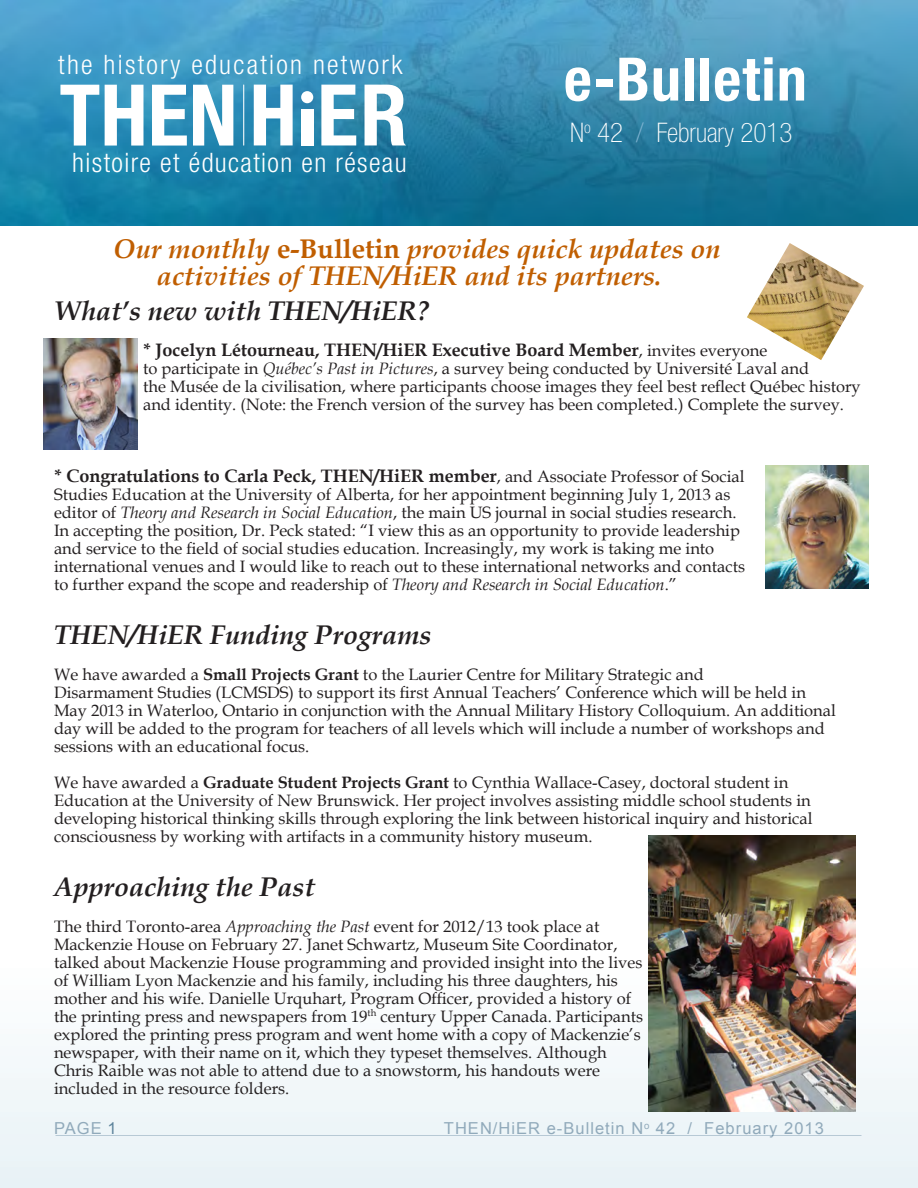
<style>
.page{position:relative;width:918px;height:1188px;background:#fff}
.page>*{position:absolute;margin:0;border:0;box-sizing:border-box;transform-origin:0 0}
.t1{font:700 condensed 85.2px "Helvetica Neue";color:#fff}
.t2{font:700 condensed 60px "Helvetica Neue";letter-spacing:.02em;color:#fff}
.t3{font:italic 700 27px "Book Antiqua";color:#c05e00}
.t4{font:italic 700 27px "Book Antiqua";color:#231f20}
.t5{font:100 condensed 27px "Helvetica Neue";color:#fff}
.t6{font:300 condensed 26.85px "Helvetica Neue";letter-spacing:.05em;color:#fff}
.t7{font:300 condensed 26.85px "Helvetica Neue";letter-spacing:.07em;color:#fff}
.t8{font:700 18px "Book Antiqua";color:#231f20}
.t9{font:16.5px/18px "Book Antiqua";color:#231f20}
.t10{font:16.5px "Arial";letter-spacing:.06em;color:#91aabb}
.s1{color:#7fb3d1}
.s2{font-style:normal}
.s3{font-weight:400;font-size:16.5px}
.s4{font-style:italic}
.s5{font-weight:700}
.s6{color:#5e849c}
</style>
<div class="page">
<div style="left:0;top:963px;width:918px;height:225px;background:#f2f7f9"></div>
<hr style="left:56px;top:1135px;width:805px;height:1px;background:#003b62">
<img style="left:0;top:0;width:918px;height:226px">
<hr style="left:243px;top:85px;width:1px;height:60px;background:#fff">
<div style="left:301px;top:109px;width:12px;height:36px;background:#fff"></div>
<div style="left:301px;top:91px;width:12px;height:12px;background:#fff;border-radius:50%"></div>
<img style="left:747px;top:243px;width:117px;height:117px">
<img style="left:766px;top:465px;width:103px;height:123px">
<img style="left:44px;top:338px;width:93px;height:112px">
<img style="left:648px;top:836px;width:207px;height:276px">
<p class="t7" style="left:58px;top:49px;width:346px">the history education network</p>
<p class="t1" style="left:59px;top:64px;width:350px">THENH ER</p>
<p class="t6" style="left:72px;top:147px;width:336px">histoire et éducation en réseau</p>
<p class="t2" style="left:564px;top:43px;width:244px">e-Bulletin</p>
<p class="t5" style="left:570px;top:117px;width:224px">N<sup>o</sup> 42 <span class="s1">/</span> February 2013</p>
<p class="t3" style="left:113px;top:230px;width:609px">Our monthly <span class="s2">e-Bulletin</span> provides quick updates on</p>
<p class="t3" style="left:157px;top:257px;width:507px">activities of THEN/HiER and its partners.</p>
<p class="t4" style="left:54px;top:292px;width:377px">What’s new with THEN/HiER?</p>
<p class="t8" style="left:143px;top:337px;width:626px">* Jocelyn Létourneau, THEN/HiER Executive Board Member<span class="s3">, invites everyone</span></p>
<p class="t9" style="left:143px;top:359px;width:719px">to participate in <span class="s4">Québec’s Past in Pictures</span>, a survey being conducted by Université Laval and<br>the Musée de la civilisation, where participants choose images they feel best reflect Québec history and identity. (Note: the French version of the survey has been completed.) Complete the survey.</p>
<p class="t8" style="left:54px;top:463px;width:692px">* Congratulations to Carla Peck, THEN/HiER member<span class="s3">, and Associate Professor of Social</span></p>
<p class="t9" style="left:54px;top:485px;width:693px">Studies Education at the University of Alberta, for her appointment beginning July 1, 2013 as editor of <span class="s4">Theory and Research in Social Education</span>, the main US journal in social studies research.<br>In accepting the position, Dr. Peck stated: “I view this as an opportunity to provide leadership and service to the field of social studies education. Increasingly, my work is taking me into international venues and I would like to reach out to these international networks and contacts to further expand the scope and readership of <span class="s4">Theory and Research in Social Education</span>.”</p>
<p class="t4" style="left:54px;top:616px;width:379px">THEN/HiER Funding Programs</p>
<p class="t9" style="left:54px;top:665px;width:651px">We have awarded a <span class="s5">Small Projects Grant</span> to the Laurier Centre for Military Strategic and</p>
<p class="t9" style="left:54px;top:683px;width:754px">Disarmament Studies (LCMSDS) to support its first Annual Teachers’ Conference which will be held in</p>
<p class="t9" style="left:54px;top:701px;width:783px">May 2013 in Waterloo, Ontario in conjunction with the Annual Military History Colloquium. An additional day will be added to the program for teachers of all levels which will include a number of workshops and sessions with an educational focus.</p>
<p class="t9" style="left:54px;top:773px;width:760px">We have awarded a <span class="s5">Graduate Student Projects Grant</span> to Cynthia Wallace-Casey, doctoral student in Education at the University of New Brunswick. Her project involves assisting middle school students in developing historical thinking skills through exploring the link between historical inquiry and historical consciousness by working with artifacts in a community history museum.</p>
<p class="t4" style="left:54px;top:868px;width:263px">Approaching the Past</p>
<p class="t9" style="left:54px;top:917px;width:591px">The third Toronto-area <span class="s4">Approaching the Past</span> event for 2012/13 took place at Mackenzie House on February 27. Janet Schwartz, Museum Site Coordinator, talked about Mackenzie House programming and provided insight into the lives of William Lyon Mackenzie and his family, including his three daughters, his mother and his wife. Danielle Urquhart, Program Officer, provided a history of the printing press and newspapers from 19<sup>th</sup> century Upper Canada. Participants explored the printing press program and went home with a copy of Mackenzie’s newspaper, with their name on it, which they typeset themselves. Although Chris Raible was not able to attend due to a snowstorm, his handouts were included in the resource folders.</p>
<p class="t10" style="left:54px;top:1117px;width:64px">PAGE <span class="s6">1</span></p>
<p class="t10" style="left:444px;top:1117px;width:381px">THEN/HiER e-Bulletin N<sup>o</sup> 42 / February 2013</p>
</div>
